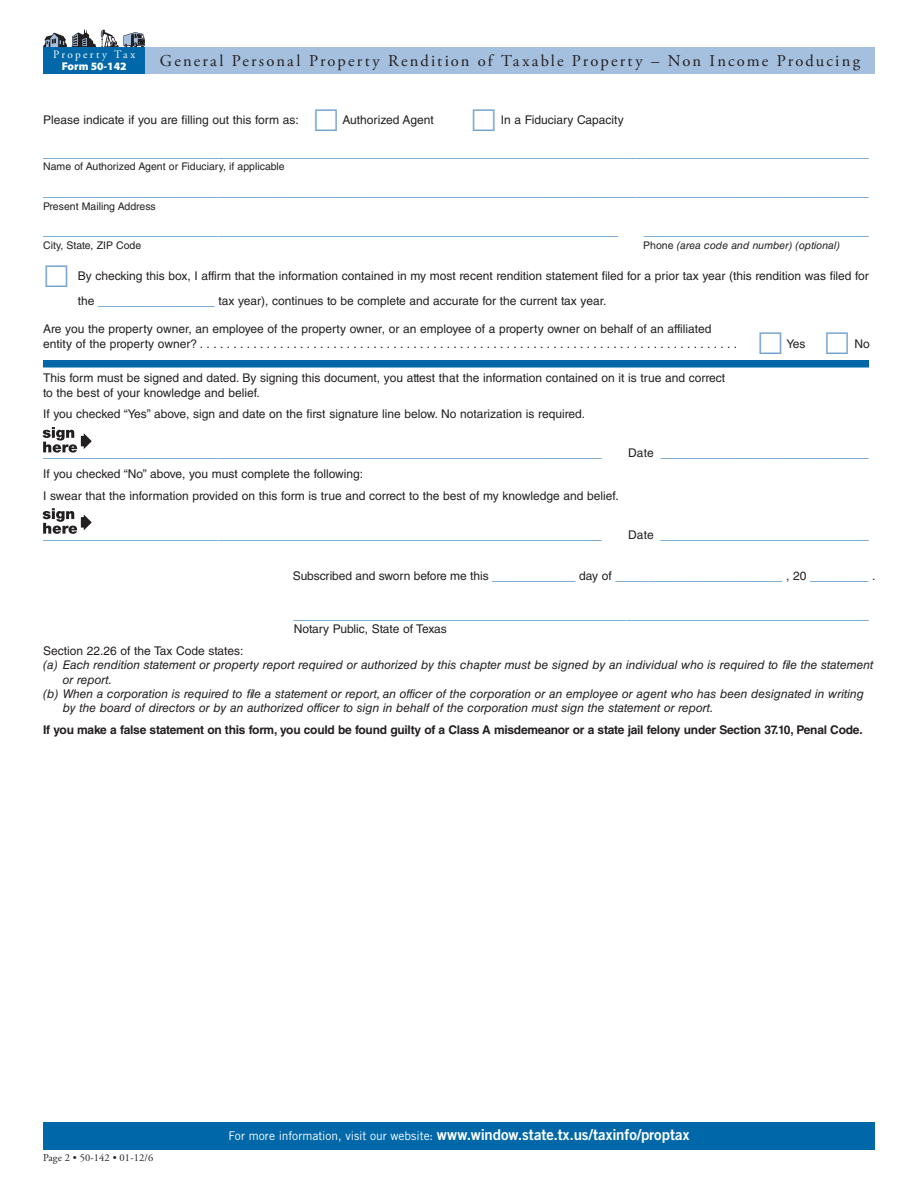
<style>
.page{position:relative;width:918px;height:1188px;background:#fff}
.page>*{position:absolute;margin:0;border:0;box-sizing:border-box;transform-origin:0 0}
.t1{font:16.5px "Adobe Garamond Pro";letter-spacing:.125em;color:#231f20}
.Line{font:15px "Helvetica LT Std";color:#5b94c6}
.t2{font:15px "Trade Gothic LT Std Bd 2";color:#fff}
.Body_text{font:12px/14.4px "Helvetica LT Std";color:#231f20}
.Indent{font:italic 12px/14.4px "Helvetica LT Std";color:#231f20}
.Body__Yes_No{font:12px/14.4px "Helvetica LT Std";color:#231f20}
.Body_text-2{font:700 12px "Helvetica LT Std";letter-spacing:-.02em;color:#231f20}
.t3{font:11.25px "Adobe Garamond Pro";letter-spacing:.2em;color:#fff}
.t4{font:900 11.25px "Myriad Pro";color:#fff}
.Text_Below_Line{font:10.5px "Helvetica LT Std";color:#231f20}
.Text_Below_Line-2{font:italic 10.5px "Helvetica LT Std";color:#231f20}
.Form_Number_at_Botto{font:10.5px "Adobe Garamond Pro";letter-spacing:.01em;color:#231f20}
.s1{font-style:normal}
.s2{font-size:15px;color:#5b94c6}
.s3{font-size:12px;color:#231f20}
.s4{font-family:"Trade Gothic LT Std";font-size:12px}
</style>
<div class="page">
<div style="left:43px;top:1122px;width:832px;height:28px;background:#0068a9"></div>
<svg style="left:43px;top:29px;width:102px;height:18px"></svg>
<div style="left:43px;top:47px;width:102px;height:27px;background:#0068a9"></div>
<div style="left:145px;top:47px;width:730px;height:27px;background:#a5c0df"></div>
<div style="left:43px;top:360px;width:826px;height:7px;background:#0068a9"></div>
<hr style="left:43px;top:367px;width:826px;height:1px;background:#0068a9">
<hr style="left:81px;top:436px;width:4px;height:10px;background:#231f20">
<svg style="left:84px;top:433px;width:8px;height:16px"></svg>
<svg style="left:43px;top:427px;width:34px;height:26px"></svg>
<svg style="left:81px;top:517px;width:3px;height:11px"></svg>
<svg style="left:84px;top:514px;width:8px;height:16px"></svg>
<svg style="left:43px;top:508px;width:34px;height:26px"></svg>
<p class="t3" style="left:53px;top:47px;width:84px">Property Tax</p>
<p class="t4" style="left:62px;top:59px;width:66px">Form 50-142</p>
<h1 class="t1" style="left:160px;top:51px;width:702px">General Personal Property Rendition of Taxable Property – Non Income Producing</h1>
<p class="Body_text" style="left:43px;top:113px;width:257px">Please indicate if you are filling out this form as:</p>
<p class="Body_text" style="left:343px;top:113px;width:93px">Authorized Agent</p>
<p class="Body_text" style="left:501px;top:113px;width:125px">In a Fiduciary Capacity</p>
<p class="Line" style="left:43px;top:143px;width:827px">___________________________________________________________________________________________________</p>
<p class="Text_Below_Line" style="left:43px;top:161px;width:243px">Name of Authorized Agent or Fiduciary, if applicable</p>
<p class="Line" style="left:43px;top:182px;width:827px">___________________________________________________________________________________________________</p>
<p class="Text_Below_Line" style="left:43px;top:200px;width:114px">Present Mailing Address</p>
<p class="Line" style="left:43px;top:221px;width:577px">_____________________________________________________________________</p>
<p class="Line" style="left:644px;top:221px;width:227px">___________________________</p>
<p class="Text_Below_Line" style="left:43px;top:239px;width:100px">City, State, ZIP Code</p>
<p class="Text_Below_Line-2" style="left:643px;top:239px;width:198px"><span class="s1">Phone</span> (area code and number) (optional)</p>
<p class="Body_text" style="left:78px;top:269px;width:793px">By checking this box, I affirm that the information contained in my most recent rendition statement filed for a prior tax year (this rendition was filed for</p>
<p class="Body_text" style="left:78px;top:294px;width:530px">the <span class="s2">______________</span> tax year), continues to be complete and accurate for the current tax year.</p>
<p class="Body__Yes_No" style="left:43px;top:322px;width:670px">Are you the property owner, an employee of the property owner, or an employee of a property owner on behalf of an affiliated entity of the property owner? .................................................................................</p>
<p class="Body__Yes_No" style="left:787px;top:336px;width:20px">Yes</p>
<p class="Body__Yes_No" style="left:854px;top:336px;width:17px">No</p>
<p class="Body_text" style="left:43px;top:371px;width:684px">This form must be signed and dated. By signing this document, you attest that the information contained on it is true and correct to the best of your knowledge and belief.</p>
<p class="Body_text" style="left:43px;top:407px;width:543px">If you checked “Yes” above, sign and date on the first signature line below. No notarization is required.</p>
<p class="Line" style="left:43px;top:443px;width:560px">___________________________________________________________________</p>
<p class="Line" style="left:628px;top:443px;width:242px"><span class="s3">Date</span> _________________________</p>
<p class="Body_text" style="left:43px;top:467px;width:322px">If you checked “No” above, you must complete the following:</p>
<p class="Body_text" style="left:43px;top:488px;width:577px">I swear that the information provided on this form is true and correct to the best of my knowledge and belief.</p>
<p class="Line" style="left:43px;top:525px;width:560px">___________________________________________________________________</p>
<p class="Line" style="left:628px;top:525px;width:242px"><span class="s3">Date</span> _________________________</p>
<p class="Body_text" style="left:293px;top:569px;width:584px">Subscribed and sworn before me this <span class="s2">__________</span> day of <span class="s2">____________________</span> , 20 <span class="s2">_______</span> .</p>
<p class="Line" style="left:293px;top:605px;width:577px">_____________________________________________________________________</p>
<p class="Body_text" style="left:294px;top:622px;width:155px">Notary Public, State of Texas</p>
<p class="Body_text" style="left:43px;top:643px;width:202px">Section 22.26 of the Tax Code states:</p>
<p class="Indent" style="left:63px;top:658px;width:812px;text-indent:-20px">(a) Each rendition statement or property report required or authorized by this chapter must be signed by an individual who is required to file the statement or report.</p>
<p class="Indent" style="left:63px;top:687px;width:803px;text-indent:-20px">(b) When a corporation is required to file a statement or report, an officer of the corporation or an employee or agent who has been designated in writing by the board of directors or by an authorized officer to sign in behalf of the corporation must sign the statement or report.</p>
<p class="Body_text-2" style="left:43px;top:722px;width:821px">If you make a false statement on this form, you could be found guilty of a Class A misdemeanor or a state jail felony under Section 37.10, Penal Code.</p>
<p class="Form_Number_at_Botto" style="left:43px;top:1151px;width:112px">Page 2 • 50-142 • 01-12/6</p>
<p class="t2" style="left:229px;top:1125px;width:462px"><span class="s4">For more information, visit our website:</span> www.window.state.tx.us/taxinfo/proptax</p>
</div>
